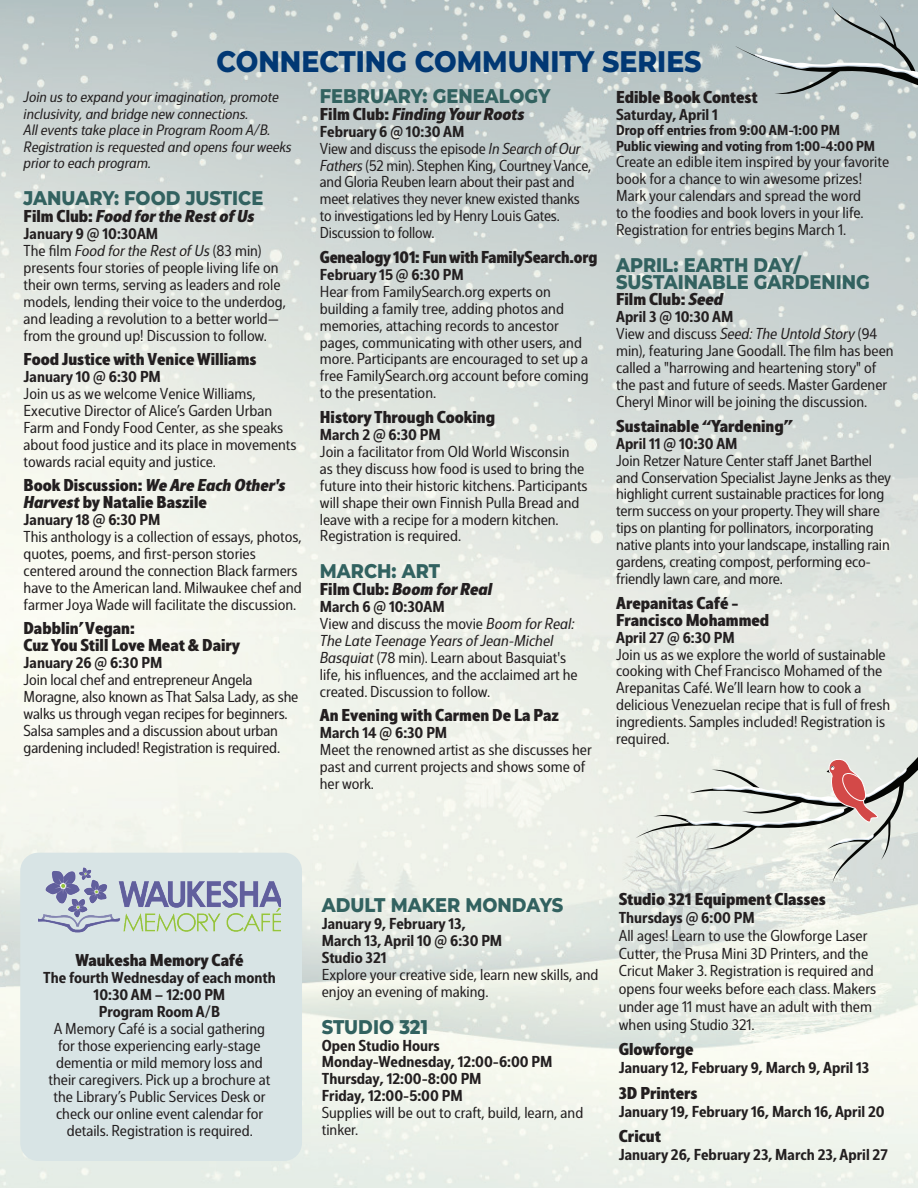
<style>
.page{position:relative;width:918px;height:1188px;background:#fff}
.page>*{position:absolute;margin:0;border:0;box-sizing:border-box;transform-origin:0 0}
.t1{font:800 29.7px "Montserrat";color:#013874;scale:.9 1}
.t2{font:800 19.8px/16.5px "Montserrat";color:#326260;scale:.9 1}
.t3{font:16.95px/17px "Interval Next Narrow Bla";color:#231f20}
.t4{font:16.95px "Interval Next Narrow Black Ita";color:#231f20}
.t5{font:16.95px "Interval Next Narrow Bla";color:#231f20;scale:.96 1}
.t6{font:15.6px/17px "Interval Next Narrow";color:#231f20}
.t7{font:15.6px/17px "Interval Next Narrow Semi Bo";color:#231f20}
.t8{font:15.6px "Interval Next Narrow Bookta";color:#231f20}
.t9{font:14.85px/16.5px "Interval Next Narrow Bookta";color:#231f20}
.t10{font:14.25px/15.5px "Interval Next Narrow Semi Bo";color:#231f20}
.s1{font-family:"Interval Next Narrow Bla"}
.s2{font-family:"Interval Next Narrow"}
.s3{font-family:"Interval Next Narrow Black Ita"}
.s4{font-family:"Interval Next Narrow Bookta"}
</style>
<div class="page">
<img style="left:0;top:0;width:918px;height:1188px">
<div style="left:20px;top:853px;width:282px;height:308px;background:#d8e4e5;border-radius:18px"></div>
<img style="left:39px;top:867px;width:241px;height:66px">
<svg style="left:635px;top:743px;width:283px;height:140px"></svg>
<svg style="left:735px;top:7px;width:183px;height:91px"></svg>
<h1 class="t1" style="left:216px;top:40px;width:541px">CONNECTING COMMUNITY SERIES</h1>
<p class="t9" style="left:24px;top:88px;width:270px">Join us to expand your imagination, promote inclusivity, and bridge new connections.<br>All events take place in Program Room A/B.<br>Registration is requested and opens four weeks prior to each program.</p>
<p class="t2" style="left:24px;top:189px;width:268px">JANUARY: FOOD JUSTICE</p>
<p class="t4" style="left:24px;top:203px;width:232px"><span class="s1">Film Club:</span> Food for the Rest of Us</p>
<p class="t7" style="left:24px;top:224px;width:136px">January 9 @ 10:30AM</p>
<p class="t8" style="left:24px;top:239px;width:239px"><span class="s2">The film</span> Food for the Rest of Us <span class="s2">(83 min)</span></p>
<p class="t6" style="left:24px;top:258px;width:264px">presents four stories of people living life on their own terms, serving as leaders and role models, lending their voice to the underdog, and leading a revolution to a better world— from the ground up! Discussion to follow.</p>
<p class="t3" style="left:24px;top:349px;width:234px">Food Justice with Venice Williams</p>
<p class="t7" style="left:24px;top:367px;width:139px">January 10 @ 6:30 PM</p>
<p class="t6" style="left:24px;top:384px;width:274px">Join us as we welcome Venice Williams, Executive Director of Alice’s Garden Urban Farm and Fondy Food Center, as she speaks about food justice and its place in movements towards racial equity and justice.</p>
<p class="t4" style="left:24px;top:473px;width:264px"><span class="s1">Book Discussion:</span> We Are Each Other's</p>
<p class="t3" style="left:24px;top:492px;width:185px"><span class="s3">Harvest</span> by Natalie Baszile</p>
<p class="t7" style="left:24px;top:510px;width:138px">January 18 @ 6:30 PM</p>
<p class="t6" style="left:24px;top:527px;width:280px">This anthology is a collection of essays, photos, quotes, poems, and first-person stories centered around the connection Black farmers have to the American land. Milwaukee chef and farmer Joya Wade will facilitate the discussion.</p>
<p class="t3" style="left:24px;top:619px;width:218px">Dabblin’ Vegan:<br>Cuz You Still Love Meat &amp; Dairy</p>
<p class="t7" style="left:24px;top:653px;width:140px">January 26 @ 6:30 PM</p>
<p class="t6" style="left:24px;top:670px;width:276px">Join local chef and entrepreneur Angela Moragne, also known as That Salsa Lady, as she walks us through vegan recipes for beginners.<br>Salsa samples and a discussion about urban gardening included! Registration is required.</p>
<p class="t2" style="left:320px;top:86px;width:258px">FEBRUARY: GENEALOGY</p>
<p class="t4" style="left:320px;top:101px;width:206px"><span class="s1">Film Club:</span> Finding Your Roots</p>
<p class="t7" style="left:320px;top:121px;width:146px">February 6 @ 10:30 AM</p>
<p class="t6" style="left:320px;top:138px;width:273px">View and discuss the episode <span class="s4">In Search of Our Fathers</span> (52 min). Stephen King, Courtney Vance, and Gloria Reuben learn about their past and meet relatives they never knew existed thanks to investigations led by Henry Louis Gates.<br>Discussion to follow.</p>
<p class="t5" style="left:320px;top:244px;width:291px">Genealogy 101: Fun with FamilySearch.org</p>
<p class="t7" style="left:320px;top:265px;width:145px">February 15 @ 6:30 PM</p>
<p class="t6" style="left:320px;top:281px;width:270px">Hear from FamilySearch.org experts on building a family tree, adding photos and memories, attaching records to ancestor pages, communicating with other users, and more. Participants are encouraged to set up a free FamilySearch.org account before coming to the presentation.</p>
<p class="t3" style="left:320px;top:407px;width:177px">History Through Cooking</p>
<p class="t7" style="left:320px;top:425px;width:122px">March 2 @ 6:30 PM</p>
<p class="t6" style="left:320px;top:441px;width:269px">Join a facilitator from Old World Wisconsin<br>as they discuss how food is used to bring the future into their historic kitchens. Participants will shape their own Finnish Pulla Bread and leave with a recipe for a modern kitchen.<br>Registration is required.</p>
<p class="t2" style="left:320px;top:562px;width:135px">MARCH: ART</p>
<p class="t4" style="left:320px;top:576px;width:174px"><span class="s1">Film Club:</span> Boom for Real</p>
<p class="t7" style="left:320px;top:597px;width:126px">March 6 @ 10:30AM</p>
<p class="t6" style="left:320px;top:614px;width:256px">View and discuss the movie <span class="s4">Boom for Real:</span></p>
<p class="t8" style="left:320px;top:629px;width:235px">The Late Teenage Years of Jean-Michel</p>
<p class="t6" style="left:320px;top:648px;width:259px"><span class="s4">Basquiat</span> (78 min). Learn about Basquiat's life, his influences, and the acclaimed art he created. Discussion to follow.</p>
<p class="t3" style="left:320px;top:706px;width:241px">An Evening with Carmen De La Paz</p>
<p class="t7" style="left:320px;top:723px;width:129px">March 14 @ 6:30 PM</p>
<p class="t6" style="left:320px;top:740px;width:273px">Meet the renowned artist as she discusses her past and current projects and shows some of her work.</p>
<p class="t3" style="left:616px;top:87px;width:143px">Edible Book Contest</p>
<p class="t7" style="left:616px;top:105px;width:103px">Saturday, April 1</p>
<p class="t10" style="left:616px;top:121px;width:261px">Drop off entries from 9:00 AM-1:00 PM<br>Public viewing and voting from 1:00-4:00 PM</p>
<p class="t6" style="left:616px;top:152px;width:275px">Create an edible item inspired by your favorite book for a chance to win awesome prizes!<br>Mark your calendars and spread the word<br>to the foodies and book lovers in your life.<br>Registration for entries begins March 1.</p>
<p class="t2" style="left:616px;top:256px;width:284px">APRIL: EARTH DAY/<br>SUSTAINABLE GARDENING</p>
<p class="t3" style="left:616px;top:290px;width:109px">Film Club: <span class="s3">Seed</span></p>
<p class="t7" style="left:616px;top:307px;width:119px">April 3 @ 10:30 AM</p>
<p class="t8" style="left:616px;top:323px;width:263px"><span class="s2">View and discuss</span> Seed: The Untold Story <span class="s2">(94</span></p>
<p class="t6" style="left:616px;top:341px;width:279px">min), featuring Jane Goodall. The film has been called a "harrowing and heartening story" of the past and future of seeds. Master Gardener Cheryl Minor will be joining the discussion.</p>
<p class="t3" style="left:616px;top:416px;width:178px">Sustainable “Yardening”</p>
<p class="t7" style="left:616px;top:433px;width:123px">April 11 @ 10:30 AM</p>
<p class="t6" style="left:616px;top:450px;width:276px">Join Retzer Nature Center staff Janet Barthel and Conservation Specialist Jayne Jenks as they highlight current sustainable practices for long term success on your property. They will share tips on planting for pollinators, incorporating native plants into your landscape, installing rain gardens, creating compost, performing eco&shy;friendly lawn care, and more.</p>
<p class="t3" style="left:616px;top:593px;width:155px">Arepanitas Café -<br>Francisco Mohammed</p>
<p class="t7" style="left:616px;top:627px;width:120px">April 27 @ 6:30 PM</p>
<p class="t6" style="left:616px;top:644px;width:276px">Join us as we explore the world of sustainable cooking with Chef Francisco Mohamed of the Arepanitas Café. We’ll learn how to cook a delicious Venezuelan recipe that is full of fresh ingredients. Samples included! Registration is required.</p>
<p class="t3" style="left:75px;top:951px;width:169px">Waukesha Memory Café</p>
<p class="t7" style="left:43px;top:968px;width:234px;text-align:center">The fourth Wednesday of each month<br>10:30 AM – 12:00 PM<br>Program Room A/B</p>
<p class="t6" style="left:49px;top:1019px;width:223px;text-align:center">A Memory Café is a social gathering for those experiencing early-stage dementia or mild memory loss and their caregivers. Pick up a brochure at the Library’s Public Services Desk or check our online event calendar for details. Registration is required.</p>
<p class="t2" style="left:322px;top:896px;width:270px">ADULT MAKER MONDAYS</p>
<p class="t7" style="left:322px;top:914px;width:182px">January 9, February 13,<br>March 13, April 10 @ 6:30 PM<br>Studio 321</p>
<p class="t6" style="left:322px;top:965px;width:278px">Explore your creative side, learn new skills, and enjoy an evening of making.</p>
<p class="t2" style="left:322px;top:1017px;width:119px">STUDIO 321</p>
<p class="t7" style="left:322px;top:1035px;width:232px">Open Studio Hours<br>Monday-Wednesday, 12:00-6:00 PM<br>Thursday, 12:00-8:00 PM<br>Friday, 12:00-5:00 PM</p>
<p class="t6" style="left:322px;top:1103px;width:263px">Supplies will be out to craft, build, learn, and tinker.</p>
<p class="t3" style="left:619px;top:889px;width:209px">Studio 321 Equipment Classes</p>
<p class="t7" style="left:619px;top:908px;width:138px">Thursdays @ 6:00 PM</p>
<p class="t6" style="left:619px;top:925px;width:259px;line-height:17.9px">All ages! Learn to use the Glowforge Laser Cutter, the Prusa Mini 3D Printers, and the Cricut Maker 3. Registration is required and opens four weeks before each class. Makers under age 11 must have an adult with them when using Studio 321.</p>
<p class="t3" style="left:619px;top:1040px;width:76px">Glowforge</p>
<p class="t7" style="left:619px;top:1058px;width:252px">January 12, February 9, March 9, April 13</p>
<p class="t3" style="left:619px;top:1083px;width:80px">3D Printers</p>
<p class="t7" style="left:619px;top:1101px;width:267px">January 19, February 16, March 16, April 20</p>
<p class="t3" style="left:619px;top:1126px;width:44px">Cricut</p>
<p class="t7" style="left:619px;top:1145px;width:271px">January 26, February 23, March 23, April 27</p>
</div>
